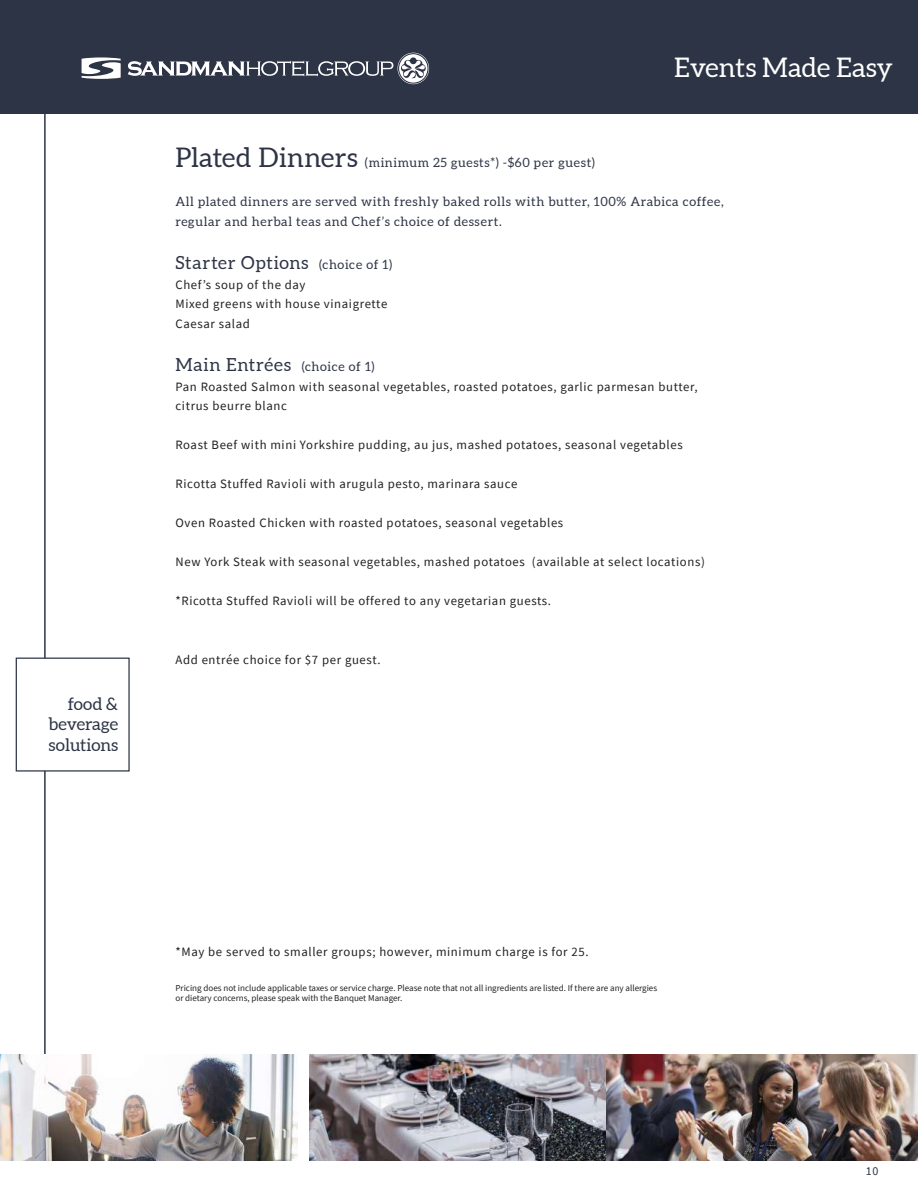
<style>
.page{position:relative;width:918px;height:1188px;background:#fff}
.page>*{position:absolute;margin:0;border:0;box-sizing:border-box;transform-origin:0 0}
.t1{font:27px "Aleo";color:#fff}
.t2{font:18px "Aleo";letter-spacing:.04em;color:#2d3445}
.t3{font:17.25px/20.7px "Aleo";color:#2d3445;text-align:justify}
.t4{font:12.75px/19.5px "Source Sans Pro";letter-spacing:.05em;color:#231f20}
.t5{font:12.75px/19.5px "Aleo";letter-spacing:.05em;color:#2d3445}
.t6{font:12px "Source Sans Pro";color:#2d3445}
.t7{font:9px/10.8px "Source Sans Pro";color:#231f20}
.s1{font-size:27px}
.s2{font-size:12.75px}
</style>
<div class="page">
<div style="left:0;top:0;width:918px;height:114px;background:#2d3445"></div>
<hr style="left:44px;top:113px;width:2px;height:1048px;background:#2d3445">
<div style="left:16px;top:658px;width:114px;height:114px;background:#fff;border:1px solid #2d3445"></div>
<img style="left:309px;top:1054px;width:609px;height:107px">
<img style="left:0;top:1055px;width:297px;height:106px">
<svg style="left:128px;top:53px;width:301px;height:31px"></svg>
<svg style="left:82px;top:57px;width:39px;height:22px"></svg>
<h3 class="t3" style="left:48px;top:694px;width:71px;text-indent:19px">food &amp; beverage solutions</h3>
<p class="t5" style="left:176px;top:154px;width:421px"><span class="s1">Plated Dinners</span> (minimum 25 guests*) -$60 per guest)</p>
<h1 class="t1" style="left:674px;top:52px;width:220px">Events Made Easy</h1>
<p class="t5" style="left:176px;top:193px;width:550px">All plated dinners are served with freshly baked rolls with butter, 100% Arabica coffee, regular and herbal teas and Chef’s choice of dessert.</p>
<h2 class="t2" style="left:176px;top:253px;width:218px">Starter Options <span class="s2">(choice of 1)</span></h2>
<p class="t4" style="left:176px;top:275px;width:213px">Chef’s soup of the day<br>Mixed greens with house vinaigrette<br>Caesar salad</p>
<h2 class="t2" style="left:176px;top:355px;width:201px">Main Entrées <span class="s2">(choice of 1)</span></h2>
<p class="t4" style="left:176px;top:377px;width:524px">Pan Roasted Salmon with seasonal vegetables, roasted potatoes, garlic parmesan butter, citrus beurre blanc</p>
<p class="t4" style="left:176px;top:435px;width:509px">Roast Beef with mini Yorkshire pudding, au jus, mashed potatoes, seasonal vegetables</p>
<p class="t4" style="left:176px;top:474px;width:343px">Ricotta Stuffed Ravioli with arugula pesto, marinara sauce</p>
<p class="t4" style="left:176px;top:513px;width:389px">Oven Roasted Chicken with roasted potatoes, seasonal vegetables</p>
<p class="t4" style="left:176px;top:552px;width:531px">New York Steak with seasonal vegetables, mashed potatoes (available at select locations)</p>
<p class="t4" style="left:176px;top:591px;width:377px">*Ricotta Stuffed Ravioli will be offered to any vegetarian guests.</p>
<p class="t4" style="left:176px;top:650px;width:207px">Add entrée choice for $7 per guest.</p>
<p class="t4" style="left:176px;top:942px;width:415px">*May be served to smaller groups; however, minimum charge is for 25.</p>
<p class="t7" style="left:176px;top:982px;width:483px">Pricing does not include applicable taxes or service charge. Please note that not all ingredients are listed. If there are any allergies or dietary concerns, please speak with the Banquet Manager.</p>
<p class="t6" style="left:866px;top:1164px;width:14px">10</p>
</div>
